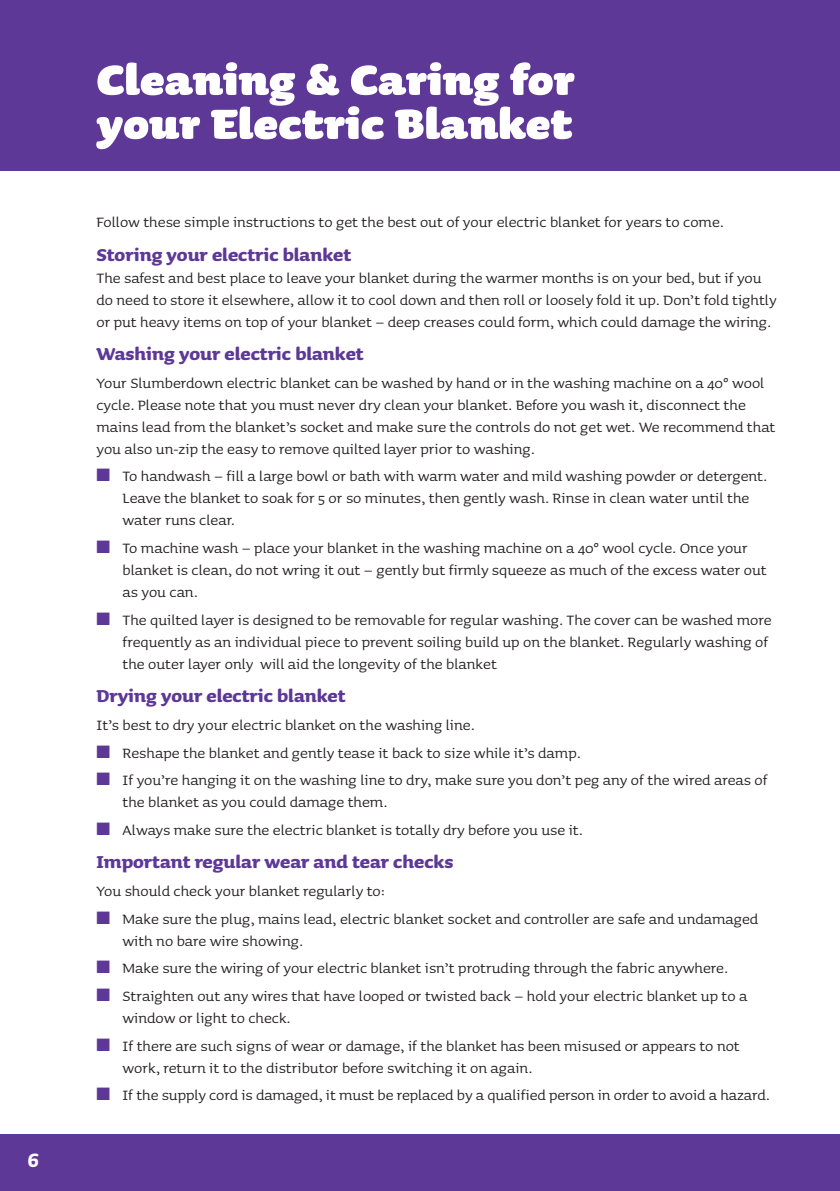
<style>
.page{position:relative;width:840px;height:1191px;background:#fff}
.page>*{position:absolute;margin:0;border:0;box-sizing:border-box;transform-origin:0 0}
.t1{font:900 50px/44px "Sauna Pro";color:#fff}
.t2{font:700 24px "Sauna Pro";color:#fff}
.t3{font:700 22px "Sauna Pro";color:#5d3896}
.t4{font:18px/22px "Sauna Pro";color:#231f20}
.s1{color:#5d3896}
</style>
<div class="page">
<div style="left:0;top:1134px;width:839px;height:57px;background:#5d3896"></div>
<div style="left:0;top:0;width:839px;height:170px;background:#5d3896"></div>
<p class="t2" style="left:28px;top:1145px;width:13px">6</p>
<p class="t1" style="left:96px;top:57px;width:479px">Cleaning &amp; Caring for your Electric Blanket</p>
<p class="t4" style="left:96px;top:211px;width:628px">Follow these simple instructions to get the best out of your electric blanket for years to come.</p>
<p class="t3" style="left:96px;top:241px;width:256px">Storing your electric blanket</p>
<p class="t4" style="left:96px;top:267px;width:681px">The safest and best place to leave your blanket during the warmer months is on your bed, but if you do need to store it elsewhere, allow it to cool down and then roll or loosely fold it up. Don’t fold tightly or put heavy items on top of your blanket – deep creases could form, which could damage the wiring.</p>
<p class="t3" style="left:96px;top:341px;width:268px">Washing your electric blanket</p>
<p class="t4" style="left:96px;top:372px;width:680px">Your Slumberdown electric blanket can be washed by hand or in the washing machine on a 40° wool cycle. Please note that you must never dry clean your blanket. Before you wash it, disconnect the mains lead from the blanket’s socket and make sure the controls do not get wet. We recommend that you also un-zip the easy to remove quilted layer prior to washing.</p>
<p class="t4" style="left:122px;top:465px;width:646px;text-indent:-26px"><span class="s1">■</span> To handwash – fill a large bowl or bath with warm water and mild washing powder or detergent.<br>Leave the blanket to soak for 5 or so minutes, then gently wash. Rinse in clean water until the water runs clear.</p>
<p class="t4" style="left:122px;top:537px;width:645px;text-indent:-26px"><span class="s1">■</span> To machine wash – place your blanket in the washing machine on a 40° wool cycle. Once your blanket is clean, do not wring it out – gently but firmly squeeze as much of the excess water out as you can.</p>
<p class="t4" style="left:122px;top:609px;width:650px;text-indent:-26px"><span class="s1">■</span> The quilted layer is designed to be removable for regular washing. The cover can be washed more frequently as an individual piece to prevent soiling build up on the blanket. Regularly washing of the outer layer only will aid the longevity of the blanket</p>
<p class="t3" style="left:96px;top:683px;width:250px">Drying your electric blanket</p>
<p class="t4" style="left:96px;top:714px;width:379px">It’s best to dry your electric blanket on the washing line.</p>
<p class="t4" style="left:96px;top:741px;width:485px"><span class="s1">■</span> Reshape the blanket and gently tease it back to size while it’s damp.</p>
<p class="t4" style="left:122px;top:769px;width:646px;text-indent:-26px"><span class="s1">■</span> If you’re hanging it on the washing line to dry, make sure you don’t peg any of the wired areas of the blanket as you could damage them.</p>
<p class="t4" style="left:96px;top:819px;width:487px"><span class="s1">■</span> Always make sure the electric blanket is totally dry before you use it.</p>
<p class="t3" style="left:96px;top:849px;width:358px">Important regular wear and tear checks</p>
<p class="t4" style="left:96px;top:880px;width:290px">You should check your blanket regularly to:</p>
<p class="t4" style="left:122px;top:907px;width:637px;text-indent:-26px"><span class="s1">■</span> Make sure the plug, mains lead, electric blanket socket and controller are safe and undamaged with no bare wire showing.</p>
<p class="t4" style="left:96px;top:957px;width:632px"><span class="s1">■</span> Make sure the wiring of your electric blanket isn’t protruding through the fabric anywhere.</p>
<p class="t4" style="left:122px;top:985px;width:626px;text-indent:-26px"><span class="s1">■</span> Straighten out any wires that have looped or twisted back – hold your electric blanket up to a window or light to check.</p>
<p class="t4" style="left:122px;top:1034px;width:618px;text-indent:-26px"><span class="s1">■</span> If there are such signs of wear or damage, if the blanket has been misused or appears to not work, return it to the distributor before switching it on again.</p>
<p class="t4" style="left:96px;top:1084px;width:674px"><span class="s1">■</span> If the supply cord is damaged, it must be replaced by a qualified person in order to avoid a hazard.</p>
</div>
